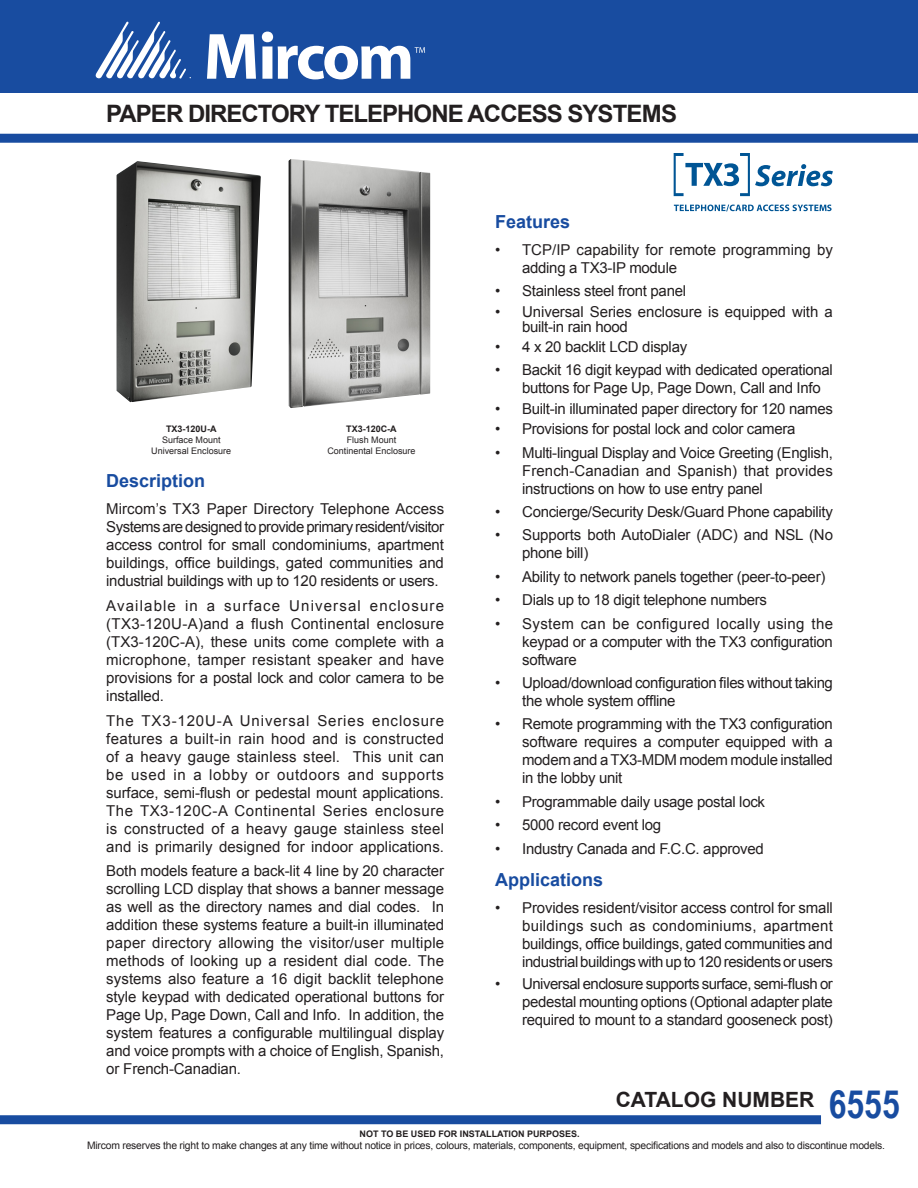
<style>
.page{position:relative;width:918px;height:1188px;background:#fff}
.page>*{position:absolute;margin:0;border:0;box-sizing:border-box;transform-origin:0 0}
.t1{font:700 39px "Arial Narrow";color:#184ca0}
.t2{font:700 24px "Arial";letter-spacing:-.04em;color:#231f20}
.t3{font:700 21px "Arial";color:#231f20}
.heading_1{font:700 18px "Arial";color:#184ca0}
.heading_3{font:700 18px "Arial";color:#184ca0}
.t4{font:15px/18px "Arial";letter-spacing:-.02em;color:#231f20;text-align:justify}
.t5{font:15px/18px "Arial";color:#231f20}
.t6{font:10.35px "Arial";letter-spacing:-.02em;color:#231f20}
.t7{font:9px "Arial";color:#231f20}
.t8{font:700 9px "Arial";color:#231f20}
</style>
<div class="page">
<div style="left:1px;top:1px;width:917px;height:92px;background:#184ca0"></div>
<div style="left:0;top:1115px;width:821px;height:9px;background:#184ca0"></div>
<svg style="left:207px;top:34px;width:49px;height:45px"></svg>
<svg style="left:262px;top:32px;width:163px;height:47px"></svg>
<svg style="left:96px;top:22px;width:95px;height:57px"></svg>
<img style="left:116px;top:161px;width:145px;height:241px">
<img style="left:288px;top:159px;width:142px;height:249px">
<svg style="left:674px;top:153px;width:159px;height:43px"></svg>
<svg style="left:674px;top:205px;width:158px;height:6px"></svg>
<div style="left:0;top:134px;width:918px;height:9px;background:#184ca0"></div>
<p class="t2" style="left:106px;top:98px;width:572px">PAPER DIRECTORY TELEPHONE ACCESS SYSTEMS</p>
<p class="t8" style="left:166px;top:423px;width:52px">TX3-120U-A</p>
<p class="t7" style="left:162px;top:434px;width:60px">Surface Mount</p>
<p class="t7" style="left:151px;top:445px;width:82px">Universal Enclosure</p>
<p class="t8" style="left:346px;top:423px;width:52px">TX3-120C-A</p>
<p class="t7" style="left:347px;top:434px;width:51px">Flush Mount</p>
<p class="t7" style="left:327px;top:445px;width:90px">Continental Enclosure</p>
<p class="heading_3" style="left:106px;top:469px;width:101px">Description</p>
<p class="t4" style="left:106px;top:500px;width:339px">Mircom’s TX3 Paper Directory Telephone Access Systems are designed to provide primary resident/visitor access control for small condominiums, apartment buildings, office buildings, gated communities and industrial buildings with up to 120 residents or users.</p>
<p class="t4" style="left:106px;top:597px;width:339px">Available in a surface Universal enclosure (TX3-120U-A)and a flush Continental enclosure (TX3-120C-A), these units come complete with a microphone, tamper resistant speaker and have provisions for a postal lock and color camera to be installed.</p>
<p class="t4" style="left:106px;top:712px;width:339px">The TX3-120U-A Universal Series enclosure features a built-in rain hood and is constructed of a heavy gauge stainless steel. This unit can be used in a lobby or outdoors and supports surface, semi-flush or pedestal mount applications.<br>The TX3-120C-A Continental Series enclosure is constructed of a heavy gauge stainless steel and is primarily designed for indoor applications.</p>
<p class="t4" style="left:106px;top:862px;width:340px">Both models feature a back-lit 4 line by 20 character scrolling LCD display that shows a banner message as well as the directory names and dial codes. In addition these systems feature a built-in illuminated paper directory allowing the visitor/user multiple methods of looking up a resident dial code. The systems also feature a 16 digit backlit telephone style keypad with dedicated operational buttons for Page Up, Page Down, Call and Info. In addition, the system features a configurable multilingual display and voice prompts with a choice of English, Spanish, or French-Canadian.</p>
<p class="heading_1" style="left:495px;top:210px;width:77px">Features</p>
<p class="t5" style="left:522px;top:241px;width:312px;text-indent:-27px">• TCP/IP capability for remote programming by adding a TX3-IP module</p>
<p class="t4" style="left:495px;top:282px;width:192px">• Stainless steel front panel</p>
<p class="t4" style="left:522px;top:304px;width:312px;line-height:15px;text-indent:-27px">• Universal Series enclosure is equipped with a built-in rain hood</p>
<p class="t4" style="left:495px;top:338px;width:194px">• 4 x 20 backlit LCD display</p>
<p class="t4" style="left:522px;top:361px;width:312px;text-indent:-27px">• Backit 16 digit keypad with dedicated operational buttons for Page Up, Page Down, Call and Info</p>
<p class="t4" style="left:495px;top:400px;width:339px">• Built-in illuminated paper directory for 120 names</p>
<p class="t4" style="left:495px;top:420px;width:302px">• Provisions for postal lock and color camera</p>
<p class="t4" style="left:522px;top:444px;width:312px;text-indent:-27px">• Multi-lingual Display and Voice Greeting (English, French-Canadian and Spanish) that provides instructions on how to use entry panel</p>
<p class="t4" style="left:495px;top:503px;width:339px">• Concierge/Security Desk/Guard Phone capability</p>
<p class="t4" style="left:522px;top:526px;width:312px;text-indent:-27px">• Supports both AutoDialer (ADC) and NSL (No phone bill)</p>
<p class="t4" style="left:495px;top:568px;width:332px">• Ability to network panels together (peer-to-peer)</p>
<p class="t4" style="left:495px;top:591px;width:273px">• Dials up to 18 digit telephone numbers</p>
<p class="t4" style="left:522px;top:615px;width:312px;text-indent:-27px">• System can be configured locally using the keypad or a computer with the TX3 configuration software</p>
<p class="t4" style="left:522px;top:674px;width:312px;text-indent:-27px">• Upload/download configuration files without taking the whole system offline</p>
<p class="t4" style="left:522px;top:715px;width:312px;text-indent:-27px">• Remote programming with the TX3 configuration software requires a computer equipped with a modem and a TX3-MDM modem module installed in the lobby unit</p>
<p class="t4" style="left:495px;top:793px;width:271px">• Programmable daily usage postal lock</p>
<p class="t4" style="left:495px;top:816px;width:168px">• 5000 record event log</p>
<p class="t4" style="left:495px;top:840px;width:270px">• Industry Canada and F.C.C. approved</p>
<p class="heading_1" style="left:495px;top:868px;width:110px">Applications</p>
<p class="t4" style="left:522px;top:899px;width:312px;text-indent:-27px">• Provides resident/visitor access control for small buildings such as condominiums, apartment buildings, office buildings, gated communities and industrial buildings with up to 120 residents or users</p>
<p class="t4" style="left:522px;top:975px;width:312px;text-indent:-27px">• Universal enclosure supports surface, semi-flush or pedestal mounting options (Optional adapter plate required to mount to a standard gooseneck post)</p>
<p class="t3" style="left:616px;top:1086px;width:200px">CATALOG NUMBER</p>
<p class="t1" style="left:829px;top:1075px;width:73px">6555</p>
<p class="t8" style="left:360px;top:1128px;width:222px">NOT TO BE USED FOR INSTALLATION PURPOSES.</p>
<p class="t6" style="left:87px;top:1139px;width:799px">Mircom reserves the right to make changes at any time without notice in prices, colours, materials, components, equipment, specifications and models and also to discontinue models.</p>
</div>
